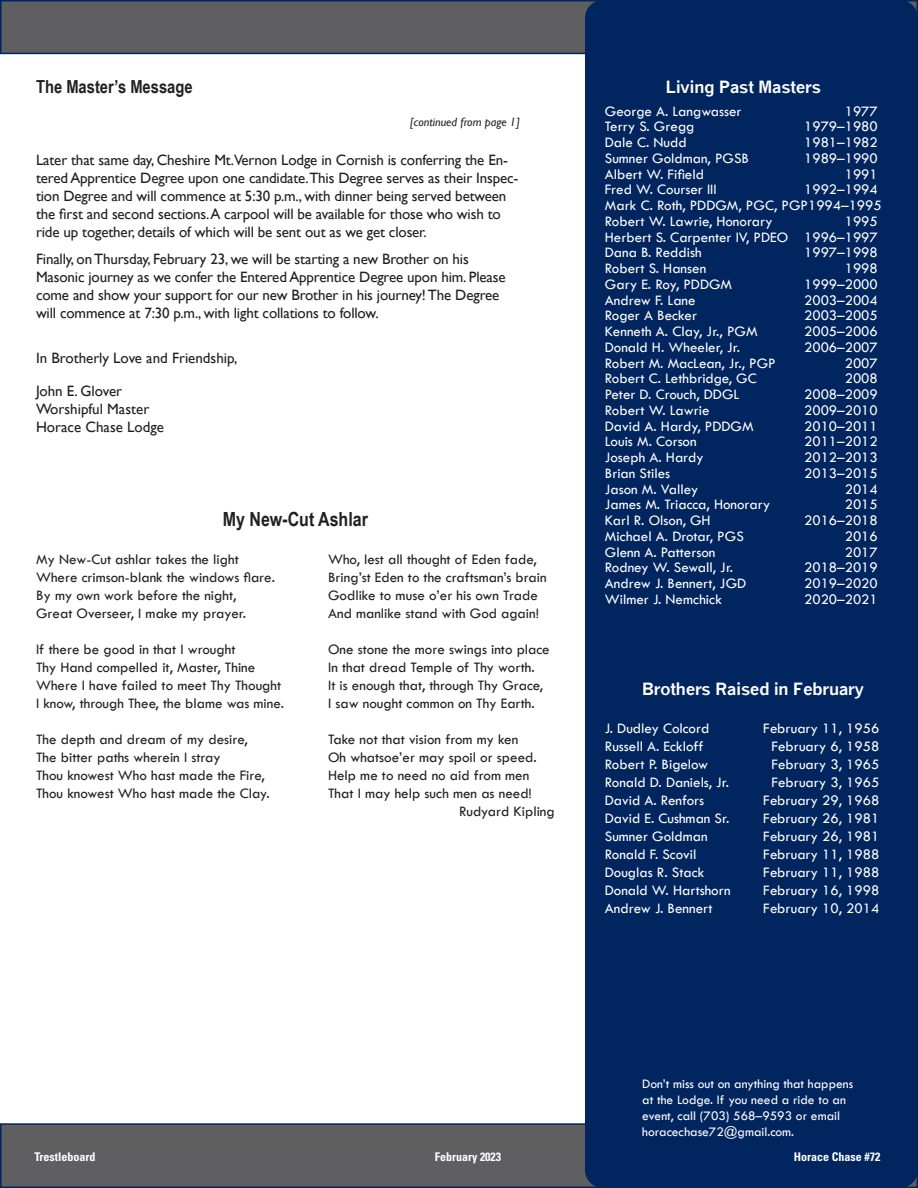
<style>
.page{position:relative;width:918px;height:1188px;background:#fff}
.page>*{position:absolute;margin:0;border:0;box-sizing:border-box;transform-origin:0 0}
.head1{font:700 19.5px "Arial Narrow";color:#231f20}
.WMHead-cont{font:700 18px "Arial Narrow";color:#231f20}
.head2{font:700 16.5px "Quick Type";color:#fff}
.pmList{font:15px "Tw Cen";color:#fff}
.t1{font:15px/18px "Tw Cen";color:#231f20}
.maintext{font:15px/18px "Gill Sans";letter-spacing:-.01em;color:#231f20}
.BrothersList{font:15px "Tw Cen";color:#fff}
.CalendarEntry{font:13.5px/16.2px "Tw Cen";color:#fff}
.t2{font:700 condensed 12px "Univers";color:#fff}
.cont{font:italic 12px "Gill Sans";color:#231f20}
</style>
<div class="page">
<div style="left:0;top:0;width:918px;height:54px;background:#5f5f62;border:2px solid #00255f"></div>
<div style="left:0;top:1123px;width:918px;height:65px;background:#5f5f62;border:2px solid #00255f"></div>
<div style="left:585px;top:0;width:333px;height:1188px;background:#00255f;border-radius:18px"></div>
<p class="WMHead-cont" style="left:36px;top:73px;width:158px">The Master’s Message</p>
<p class="cont" style="left:410px;top:115px;width:112px">[continued from page 1]</p>
<p class="maintext" style="left:36px;top:151px;width:484px">Later that same day, Cheshire Mt.Vernon Lodge in Cornish is conferring the En&shy;tered Apprentice Degree upon one candidate.This Degree serves as their Inspec&shy;tion Degree and will commence at 5:30 p.m., with dinner being served between the first and second sections.A carpool will be available for those who wish to ride up together, details of which will be sent out as we get closer.</p>
<p class="maintext" style="left:36px;top:250px;width:471px">Finally, on Thursday, February 23, we will be starting a new Brother on his Masonic journey as we confer the Entered Apprentice Degree upon him. Please come and show your support for our new Brother in his journey! The Degree will commence at 7:30 p.m., with light collations to follow.</p>
<p class="maintext" style="left:36px;top:349px;width:203px">In Brotherly Love and Friendship,</p>
<p class="maintext" style="left:36px;top:382px;width:130px">John E. Glover<br>Worshipful Master<br>Horace Chase Lodge</p>
<p class="head1" style="left:223px;top:504px;width:147px">My New-Cut Ashlar</p>
<p class="t1" style="left:36px;top:550px;width:240px">My New-Cut ashlar takes the light Where crimson-blank the windows flare.<br>By my own work before the night, Great Overseer, I make my prayer.</p>
<p class="t1" style="left:36px;top:640px;width:250px">If there be good in that I wrought<br>Thy Hand compelled it, Master, Thine Where I have failed to meet Thy Thought I know, through Thee, the blame was mine.</p>
<p class="t1" style="left:36px;top:730px;width:235px">The depth and dream of my desire, The bitter paths wherein I stray<br>Thou knowest Who hast made the Fire, Thou knowest Who hast made the Clay.</p>
<p class="t1" style="left:328px;top:550px;width:220px">Who, lest all thought of Eden fade, Bring’st Eden to the craftsman’s brain Godlike to muse o’er his own Trade And manlike stand with God again!</p>
<p class="t1" style="left:328px;top:640px;width:223px">One stone the more swings into place In that dread Temple of Thy worth.<br>It is enough that, through Thy Grace, I saw nought common on Thy Earth.</p>
<p class="t1" style="left:328px;top:730px;width:192px">Take not that vision from my ken</p>
<p class="t1" style="left:328px;top:748px;width:210px">Oh whatsoe’er may spoil or speed.</p>
<p class="t1" style="left:328px;top:766px;width:203px">Help me to need no aid from men</p>
<p class="t1" style="left:328px;top:784px;width:205px">That I may help such men as need!</p>
<p class="t1" style="left:459px;top:802px;width:97px">Rudyard Kipling</p>
<p class="head2" style="left:666px;top:77px;width:156px">Living Past Masters</p>
<p class="pmList" style="left:605px;top:102px;width:138px">George A. Langwasser</p>
<p class="pmList" style="left:845px;top:102px;width:35px">1977</p>
<p class="pmList" style="left:605px;top:118px;width:91px">Terry S. Gregg</p>
<p class="pmList" style="left:804px;top:118px;width:75px">1979–1980</p>
<p class="pmList" style="left:605px;top:133px;width:83px">Dale C. Nudd</p>
<p class="pmList" style="left:804px;top:133px;width:75px">1981–1982</p>
<p class="pmList" style="left:605px;top:149px;width:146px">Sumner Goldman, PGSB</p>
<p class="pmList" style="left:804px;top:149px;width:75px">1989–1990</p>
<p class="pmList" style="left:605px;top:165px;width:101px">Albert W. Fifield</p>
<p class="pmList" style="left:845px;top:165px;width:35px">1991</p>
<p class="pmList" style="left:605px;top:181px;width:114px">Fred W. Courser III</p>
<p class="pmList" style="left:804px;top:181px;width:75px">1992–1994</p>
<p class="pmList" style="left:605px;top:196px;width:278px">Mark C. Roth, PDDGM, PGC, PGP1994–1995</p>
<p class="pmList" style="left:605px;top:212px;width:169px">Robert W. Lawrie, Honorary</p>
<p class="pmList" style="left:845px;top:212px;width:35px">1995</p>
<p class="pmList" style="left:605px;top:228px;width:275px">Herbert S. Carpenter IV, PDEO 1996–1997</p>
<p class="pmList" style="left:605px;top:244px;width:98px">Dana B. Reddish</p>
<p class="pmList" style="left:804px;top:244px;width:75px">1997–1998</p>
<p class="pmList" style="left:605px;top:259px;width:103px">Robert S. Hansen</p>
<p class="pmList" style="left:845px;top:259px;width:35px">1998</p>
<p class="pmList" style="left:605px;top:275px;width:129px">Gary E. Roy, PDDGM</p>
<p class="pmList" style="left:804px;top:275px;width:75px">1999–2000</p>
<p class="pmList" style="left:605px;top:291px;width:92px">Andrew F. Lane</p>
<p class="pmList" style="left:804px;top:291px;width:75px">2003–2004</p>
<p class="pmList" style="left:605px;top:307px;width:94px">Roger A Becker</p>
<p class="pmList" style="left:804px;top:307px;width:75px">2003–2005</p>
<p class="pmList" style="left:605px;top:322px;width:154px">Kenneth A. Clay, Jr., PGM</p>
<p class="pmList" style="left:804px;top:322px;width:75px">2005–2006</p>
<p class="pmList" style="left:605px;top:338px;width:137px">Donald H. Wheeler, Jr.</p>
<p class="pmList" style="left:804px;top:338px;width:75px">2006–2007</p>
<p class="pmList" style="left:605px;top:354px;width:172px">Robert M. MacLean, Jr., PGP</p>
<p class="pmList" style="left:845px;top:354px;width:35px">2007</p>
<p class="pmList" style="left:605px;top:370px;width:153px">Robert C. Lethbridge, GC</p>
<p class="pmList" style="left:845px;top:370px;width:35px">2008</p>
<p class="pmList" style="left:605px;top:385px;width:136px">Peter D. Crouch, DDGL</p>
<p class="pmList" style="left:804px;top:385px;width:75px">2008–2009</p>
<p class="pmList" style="left:605px;top:401px;width:106px">Robert W. Lawrie</p>
<p class="pmList" style="left:804px;top:401px;width:75px">2009–2010</p>
<p class="pmList" style="left:605px;top:417px;width:150px">David A. Hardy, PDDGM</p>
<p class="pmList" style="left:804px;top:417px;width:75px">2010–2011</p>
<p class="pmList" style="left:605px;top:433px;width:93px">Louis M. Corson</p>
<p class="pmList" style="left:804px;top:433px;width:75px">2011–2012</p>
<p class="pmList" style="left:605px;top:448px;width:100px">Joseph A. Hardy</p>
<p class="pmList" style="left:804px;top:448px;width:75px">2012–2013</p>
<p class="pmList" style="left:605px;top:464px;width:67px">Brian Stiles</p>
<p class="pmList" style="left:804px;top:464px;width:75px">2013–2015</p>
<p class="pmList" style="left:605px;top:480px;width:95px">Jason M. Valley</p>
<p class="pmList" style="left:845px;top:480px;width:35px">2014</p>
<p class="pmList" style="left:605px;top:496px;width:167px">James M. Triacca, Honorary</p>
<p class="pmList" style="left:845px;top:496px;width:35px">2015</p>
<p class="pmList" style="left:605px;top:511px;width:107px">Karl R. Olson, GH</p>
<p class="pmList" style="left:804px;top:511px;width:75px">2016–2018</p>
<p class="pmList" style="left:605px;top:527px;width:141px">Michael A. Drotar, PGS</p>
<p class="pmList" style="left:845px;top:527px;width:35px">2016</p>
<p class="pmList" style="left:605px;top:543px;width:112px">Glenn A. Patterson</p>
<p class="pmList" style="left:845px;top:543px;width:35px">2017</p>
<p class="pmList" style="left:605px;top:559px;width:130px">Rodney W. Sewall, Jr.</p>
<p class="pmList" style="left:804px;top:559px;width:75px">2018–2019</p>
<p class="pmList" style="left:605px;top:574px;width:143px">Andrew J. Bennert, JGD</p>
<p class="pmList" style="left:804px;top:574px;width:75px">2019–2020</p>
<p class="pmList" style="left:605px;top:590px;width:119px">Wilmer J. Nemchick</p>
<p class="pmList" style="left:804px;top:590px;width:75px">2020–2021</p>
<p class="head2" style="left:642px;top:679px;width:223px">Brothers Raised in February</p>
<p class="BrothersList" style="left:605px;top:720px;width:106px">J. Dudley Colcord</p>
<p class="BrothersList" style="left:763px;top:720px;width:118px">February 11, 1956</p>
<p class="BrothersList" style="left:605px;top:738px;width:100px">Russell A. Eckloff</p>
<p class="BrothersList" style="left:772px;top:738px;width:109px">February 6, 1958</p>
<p class="BrothersList" style="left:605px;top:756px;width:105px">Robert P. Bigelow</p>
<p class="BrothersList" style="left:772px;top:756px;width:109px">February 3, 1965</p>
<p class="BrothersList" style="left:605px;top:774px;width:126px">Ronald D. Daniels, Jr.</p>
<p class="BrothersList" style="left:772px;top:774px;width:109px">February 3, 1965</p>
<p class="BrothersList" style="left:605px;top:792px;width:101px">David A. Renfors</p>
<p class="BrothersList" style="left:763px;top:792px;width:118px">February 29, 1968</p>
<p class="BrothersList" style="left:605px;top:810px;width:126px">David E. Cushman Sr.</p>
<p class="BrothersList" style="left:763px;top:810px;width:118px">February 26, 1981</p>
<p class="BrothersList" style="left:605px;top:828px;width:104px">Sumner Goldman</p>
<p class="BrothersList" style="left:763px;top:828px;width:118px">February 26, 1981</p>
<p class="BrothersList" style="left:605px;top:846px;width:93px">Ronald F. Scovil</p>
<p class="BrothersList" style="left:763px;top:846px;width:118px">February 11, 1988</p>
<p class="BrothersList" style="left:605px;top:864px;width:101px">Douglas R. Stack</p>
<p class="BrothersList" style="left:763px;top:864px;width:118px">February 11, 1988</p>
<p class="BrothersList" style="left:605px;top:882px;width:127px">Donald W. Hartshorn</p>
<p class="BrothersList" style="left:763px;top:882px;width:118px">February 16, 1998</p>
<p class="BrothersList" style="left:605px;top:900px;width:109px">Andrew J. Bennert</p>
<p class="BrothersList" style="left:763px;top:900px;width:118px">February 10, 2014</p>
<p class="CalendarEntry" style="left:642px;top:1075px;width:213px">Don’t miss out on anything that happens at the Lodge. If you need a ride to an event, call (703) 568–9593 or email horacechase72@gmail.com.</p>
<p class="t2" style="left:34px;top:1150px;width:63px">Trestleboard</p>
<p class="t2" style="left:435px;top:1150px;width:68px">February 2023</p>
<p class="t2" style="left:794px;top:1150px;width:88px">Horace Chase #72</p>
</div>
